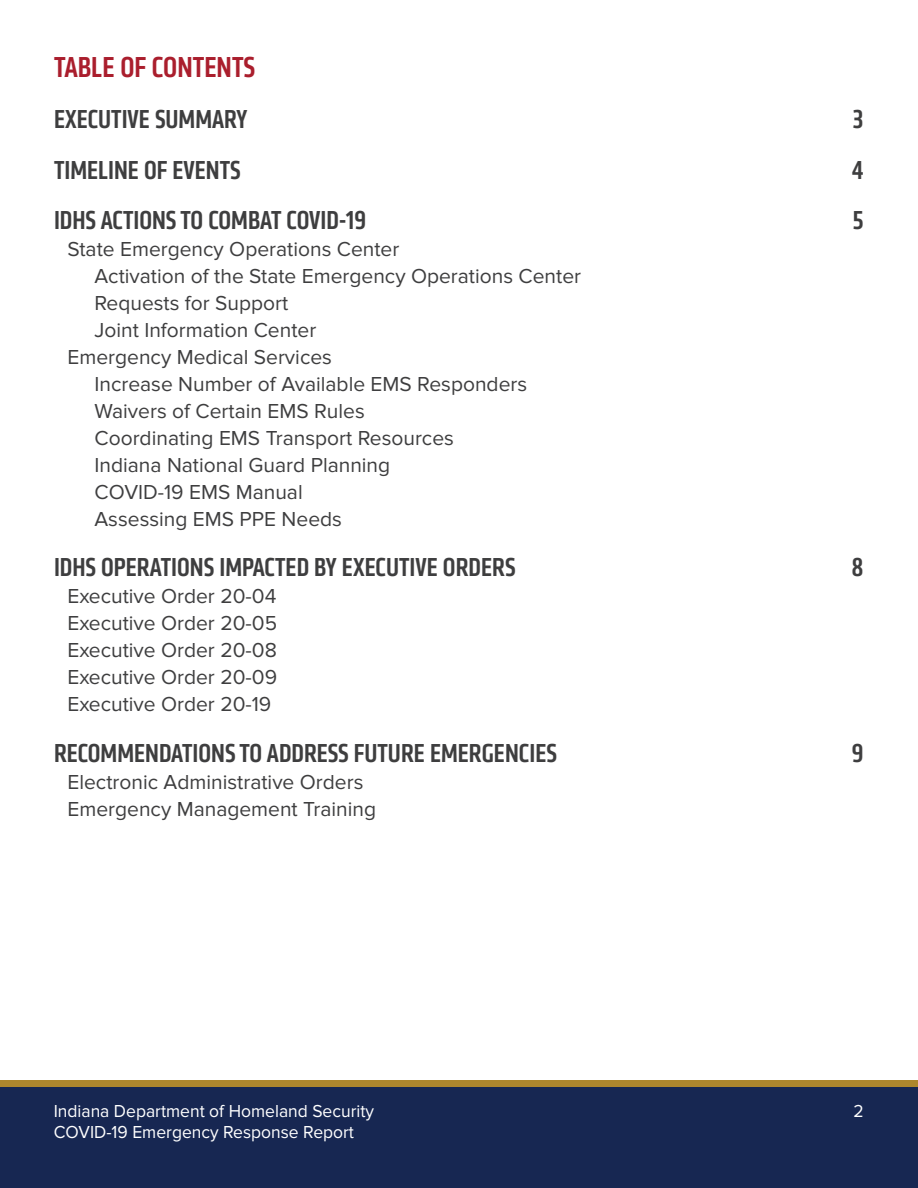
<style>
.page{position:relative;width:918px;height:1188px;background:#fff}
.page>*{position:absolute;margin:0;border:0;box-sizing:border-box;transform-origin:0 0}
.t1{font:500 condensed 30px "Klavika";color:#aa1e2d}
.t2{font:500 condensed 27px "Klavika";color:#3e3e3f}
.t3{font:21px "Proxima Nova";color:#3e3e3f}
.t4{font:18px "Proxima Nova";color:#fff}
</style>
<div class="page">
<div style="left:0;top:1080px;width:918px;height:100px;background:#ae872d"></div>
<div style="left:0;top:1088px;width:918px;height:100px;background:#172752"></div>
<p class="t1" style="left:54px;top:48px;width:203px">TABLE OF CONTENTS</p>
<p class="t2" style="left:54px;top:102px;width:195px">EXECUTIVE SUMMARY</p>
<p class="t2" style="left:853px;top:102px;width:13px">3</p>
<p class="t2" style="left:54px;top:153px;width:188px">TIMELINE OF EVENTS</p>
<p class="t2" style="left:852px;top:153px;width:13px">4</p>
<p class="t2" style="left:54px;top:203px;width:314px">IDHS ACTIONS TO COMBAT COVID-19</p>
<p class="t2" style="left:852px;top:203px;width:13px">5</p>
<p class="t3" style="left:68px;top:237px;width:333px">State Emergency Operations Center</p>
<p class="t3" style="left:94px;top:264px;width:488px">Activation of the State Emergency Operations Center</p>
<p class="t3" style="left:94px;top:291px;width:195px">Requests for Support</p>
<p class="t3" style="left:94px;top:318px;width:223px">Joint Information Center</p>
<p class="t3" style="left:68px;top:345px;width:266px">Emergency Medical Services</p>
<p class="t3" style="left:94px;top:372px;width:434px">Increase Number of Available EMS Responders</p>
<p class="t3" style="left:94px;top:399px;width:272px">Waivers of Certain EMS Rules</p>
<p class="t3" style="left:94px;top:426px;width:361px">Coordinating EMS Transport Resources</p>
<p class="t3" style="left:94px;top:453px;width:297px">Indiana National Guard Planning</p>
<p class="t3" style="left:94px;top:480px;width:210px">COVID-19 EMS Manual</p>
<p class="t3" style="left:94px;top:507px;width:249px">Assessing EMS PPE Needs</p>
<p class="t2" style="left:54px;top:551px;width:463px">IDHS OPERATIONS IMPACTED BY EXECUTIVE ORDERS</p>
<p class="t2" style="left:852px;top:551px;width:14px">8</p>
<p class="t3" style="left:68px;top:584px;width:210px">Executive Order 20-04</p>
<p class="t3" style="left:68px;top:611px;width:211px">Executive Order 20-05</p>
<p class="t3" style="left:68px;top:638px;width:211px">Executive Order 20-08</p>
<p class="t3" style="left:68px;top:665px;width:211px">Executive Order 20-09</p>
<p class="t3" style="left:68px;top:692px;width:205px">Executive Order 20-19</p>
<p class="t2" style="left:54px;top:736px;width:504px">RECOMMENDATIONS TO ADDRESS FUTURE EMERGENCIES</p>
<p class="t2" style="left:852px;top:736px;width:13px">9</p>
<p class="t3" style="left:68px;top:770px;width:297px">Electronic Administrative Orders</p>
<p class="t3" style="left:68px;top:797px;width:310px">Emergency Management Training</p>
<p class="t4" style="left:54px;top:1100px;width:322px">Indiana Department of Homeland Security</p>
<p class="t4" style="left:54px;top:1122px;width:302px">COVID-19 Emergency Response Report</p>
<p class="t4" style="left:853px;top:1100px;width:12px">2</p>
</div>
